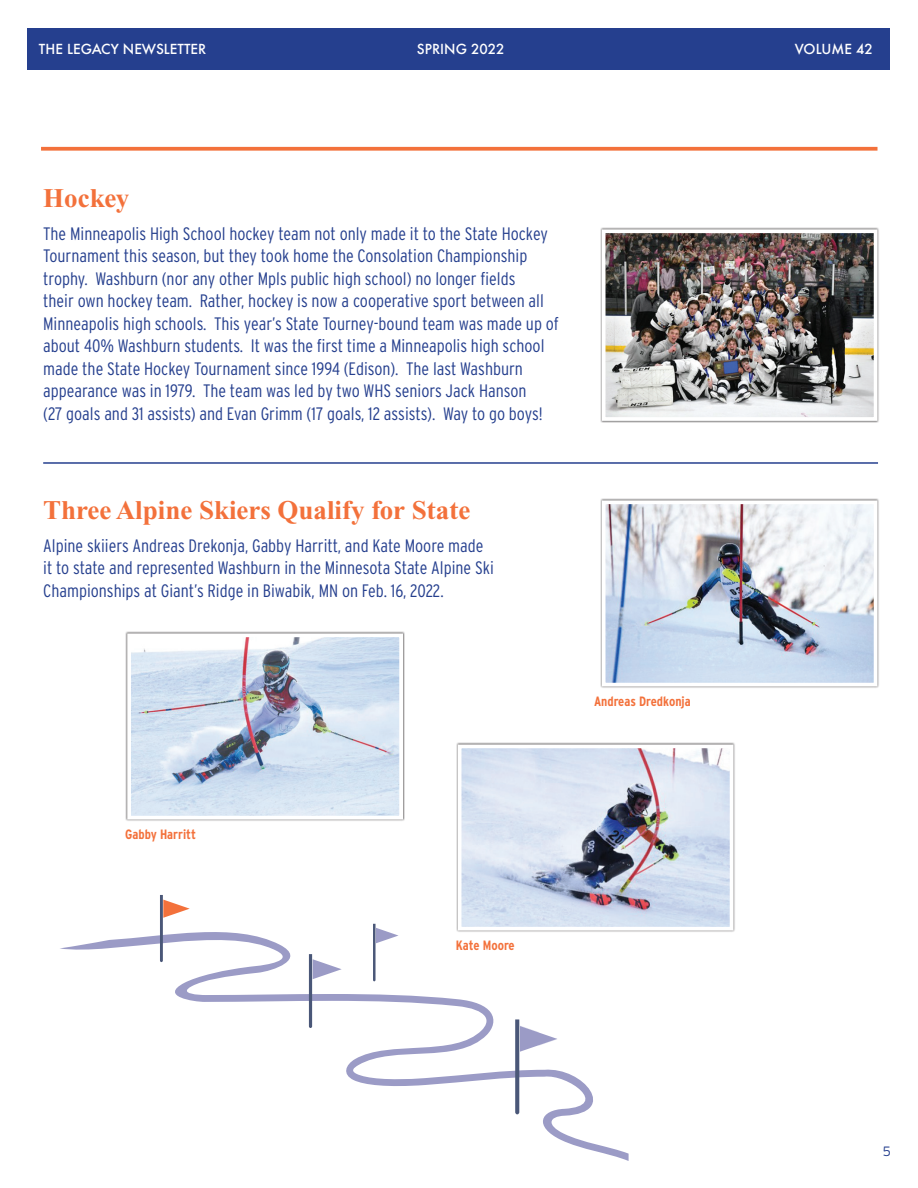
<style>
.page{position:relative;width:918px;height:1188px;background:#fff}
.page>*{position:absolute;margin:0;border:0;box-sizing:border-box;transform-origin:0 0}
.t1{font:700 27px "Times New Roman";color:#f3713b}
.t2{font:300 condensed 18px/22.5px "Interstate";color:#253f8e}
.t3{font:700 condensed 13.5px "Interstate";color:#f3713b}
.t4{font:500 13.5px "Futura";color:#fff}
.t5{font:300 13.5px "Interstate";color:#253f8e}
</style>
<div class="page">
<svg style="left:60px;top:923px;width:569px;height:238px"></svg>
<svg style="left:309px;top:954px;width:33px;height:74px"></svg>
<svg style="left:373px;top:924px;width:26px;height:57px"></svg>
<svg style="left:515px;top:1019px;width:42px;height:95px"></svg>
<svg style="left:160px;top:895px;width:30px;height:67px"></svg>
<div style="left:600px;top:498px;width:280px;height:191px;background:#231f20;opacity:.75"></div>
<img style="left:607px;top:505px;width:266px;height:177px">
<div style="left:602px;top:500px;width:276px;height:187px;border:4px solid #fff"></div>
<div style="left:27px;top:28px;width:863px;height:41px;background:#253f8e"></div>
<div style="left:456px;top:743px;width:280px;height:190px;background:#231f20;opacity:.75"></div>
<img style="left:463px;top:749px;width:265px;height:177px">
<div style="left:458px;top:744px;width:275px;height:187px;border:4px solid #fff"></div>
<div style="left:125px;top:631px;width:280px;height:191px;background:#231f20;opacity:.75"></div>
<img style="left:132px;top:638px;width:266px;height:177px">
<div style="left:127px;top:633px;width:276px;height:187px;border:4px solid #fff"></div>
<div style="left:600px;top:227px;width:280px;height:196px;background:#231f20;opacity:.75"></div>
<img style="left:607px;top:234px;width:266px;height:182px">
<div style="left:602px;top:229px;width:276px;height:192px;border:4px solid #fff"></div>
<svg style="left:41px;top:147px;width:837px;height:4px;background:#f47e4d"></svg>
<hr style="left:43px;top:462px;width:835px;height:2px;background:#253f8e">
<p class="t4" style="left:39px;top:40px;width:169px">THE LEGACY NEWSLETTER</p>
<p class="t4" style="left:417px;top:40px;width:89px">SPRING 2022</p>
<p class="t4" style="left:795px;top:40px;width:79px">VOLUME 42</p>
<p class="t1" style="left:43px;top:183px;width:88px">Hockey</p>
<p class="t2" style="left:43px;top:222px;width:517px">The Minneapolis High School hockey team not only made it to the State Hockey Tournament this season, but they took home the Consolation Championship trophy. Washburn (nor any other Mpls public high school) no longer fields<br>their own hockey team. Rather, hockey is now a cooperative sport between all Minneapolis high schools. This year’s State Tourney-bound team was made up of about 40% Washburn students. It was the first time a Minneapolis high school made the State Hockey Tournament since 1994 (Edison). The last Washburn appearance was in 1979. The team was led by two WHS seniors Jack Hanson<br>(27 goals and 31 assists) and Evan Grimm (17 goals, 12 assists). Way to go boys!</p>
<p class="t1" style="left:43px;top:495px;width:429px">Three Alpine Skiers Qualify for State</p>
<p class="t2" style="left:43px;top:534px;width:452px">Alpine skiiers Andreas Drekonja, Gabby Harritt, and Kate Moore made it to state and represented Washburn in the Minnesota State Alpine Ski<br>Championships at Giant’s Ridge in Biwabik, MN on Feb. 16, 2022.</p>
<p class="t3" style="left:125px;top:827px;width:72px">Gabby Harritt</p>
<p class="t3" style="left:456px;top:938px;width:61px">Kate Moore</p>
<p class="t3" style="left:594px;top:693px;width:98px">Andreas Dredkonja</p>
<p class="t5" style="left:883px;top:1144px;width:10px">5</p>
</div>
